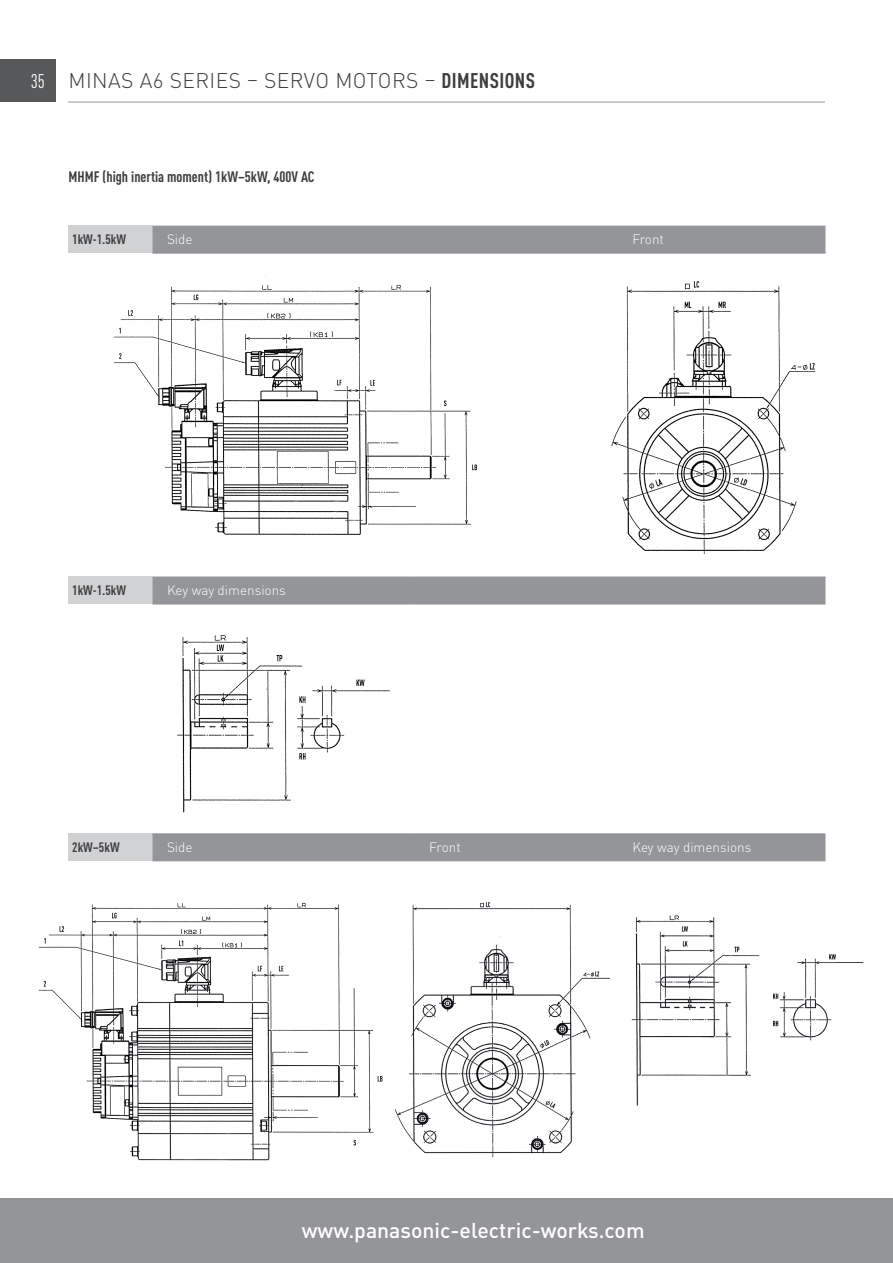
<style>
.page{position:relative;width:893px;height:1263px;background:#fff}
.page>*{position:absolute;margin:0;border:0;box-sizing:border-box;transform-origin:0 0}
.t1{font:500 21.3px "DIN Pro";color:#fff}
.HL_header{font:300 21px "DIN Pro";letter-spacing:.02em;color:#3e3e3f}
.t2{font:condensed 19.5px "DIN Pro";color:#fff}
.de_tab_head_HBC_10_l{font:700 condensed 15px "DIN Pro";color:#3e3e3f}
.Grafik_Beschrif_HL_e{font:300 13.5px "DIN Pro";color:#fff}
.Grafik_Beschrif_HB_e{font:700 condensed 13.5px "DIN Pro";color:#3e3e3f}
.s1{font-weight:700;font-stretch:condensed}
</style>
<div class="page">
<div style="left:0;top:1199px;width:893px;height:64px;background:#939598"></div>
<div style="left:0;top:60px;width:55px;height:42px;background:#57585a"></div>
<hr style="left:68px;top:102px;width:757px;height:1px;background:#939598">
<img style="left:38px;top:903px;width:345px;height:258px">
<img style="left:567px;top:248px;width:259px;height:341px">
<div style="left:68px;top:226px;width:84px;height:27px;background:#d1d2d4"></div>
<hr style="left:153px;top:253px;width:262px;height:1px;background:#939598">
<hr style="left:415px;top:253px;width:203px;height:1px;background:#939598">
<div style="left:153px;top:226px;width:672px;height:27px;background:#939598"></div>
<hr style="left:618px;top:226px;width:207px;height:1px;background:#939598">
<hr style="left:618px;top:253px;width:207px;height:1px;background:#939598">
<img style="left:113px;top:264px;width:467px;height:298px">
<div style="left:68px;top:577px;width:84px;height:27px;background:#d1d2d4"></div>
<hr style="left:153px;top:604px;width:262px;height:1px;background:#939598">
<hr style="left:415px;top:604px;width:203px;height:1px;background:#939598">
<div style="left:153px;top:577px;width:672px;height:27px;background:#939598"></div>
<hr style="left:618px;top:577px;width:207px;height:1px;background:#939598">
<hr style="left:618px;top:604px;width:207px;height:1px;background:#939598">
<img style="left:177px;top:635px;width:213px;height:178px">
<div style="left:68px;top:834px;width:84px;height:27px;background:#d1d2d4"></div>
<hr style="left:153px;top:833px;width:262px;height:1px;background:#939598">
<hr style="left:415px;top:833px;width:203px;height:1px;background:#939598">
<div style="left:153px;top:834px;width:672px;height:27px;background:#939598"></div>
<hr style="left:618px;top:833px;width:207px;height:1px;background:#939598">
<hr style="left:618px;top:860px;width:207px;height:1px;background:#939598">
<img style="left:631px;top:915px;width:233px;height:191px">
<img style="left:395px;top:902px;width:215px;height:256px">
<h3 class="t2" style="left:31px;top:67px;width:16px">35</h3>
<p class="HL_header" style="left:69px;top:64px;width:468px">MINAS A6 SERIES – SERVO MOTORS – <span class="s1">DIMENSIONS</span></p>
<p class="de_tab_head_HBC_10_l" style="left:68px;top:166px;width:248px">MHMF (high inertia moment) 1kW–5kW, 400V AC</p>
<p class="Grafik_Beschrif_HB_e" style="left:72px;top:229px;width:55px">1kW-1.5kW</p>
<p class="Grafik_Beschrif_HL_e" style="left:167px;top:229px;width:27px">Side</p>
<p class="Grafik_Beschrif_HL_e" style="left:632px;top:229px;width:33px">Front</p>
<p class="Grafik_Beschrif_HB_e" style="left:72px;top:580px;width:55px">1kW-1.5kW</p>
<p class="Grafik_Beschrif_HL_e" style="left:167px;top:580px;width:120px">Key way dimensions</p>
<p class="Grafik_Beschrif_HB_e" style="left:72px;top:837px;width:49px">2kW–5kW</p>
<p class="Grafik_Beschrif_HL_e" style="left:167px;top:837px;width:27px">Side</p>
<p class="Grafik_Beschrif_HL_e" style="left:429px;top:837px;width:33px">Front</p>
<p class="Grafik_Beschrif_HL_e" style="left:632px;top:837px;width:120px">Key way dimensions</p>
<h1 class="t1" style="left:302px;top:1213px;width:344px">www.panasonic-electric-works.com</h1>
</div>
